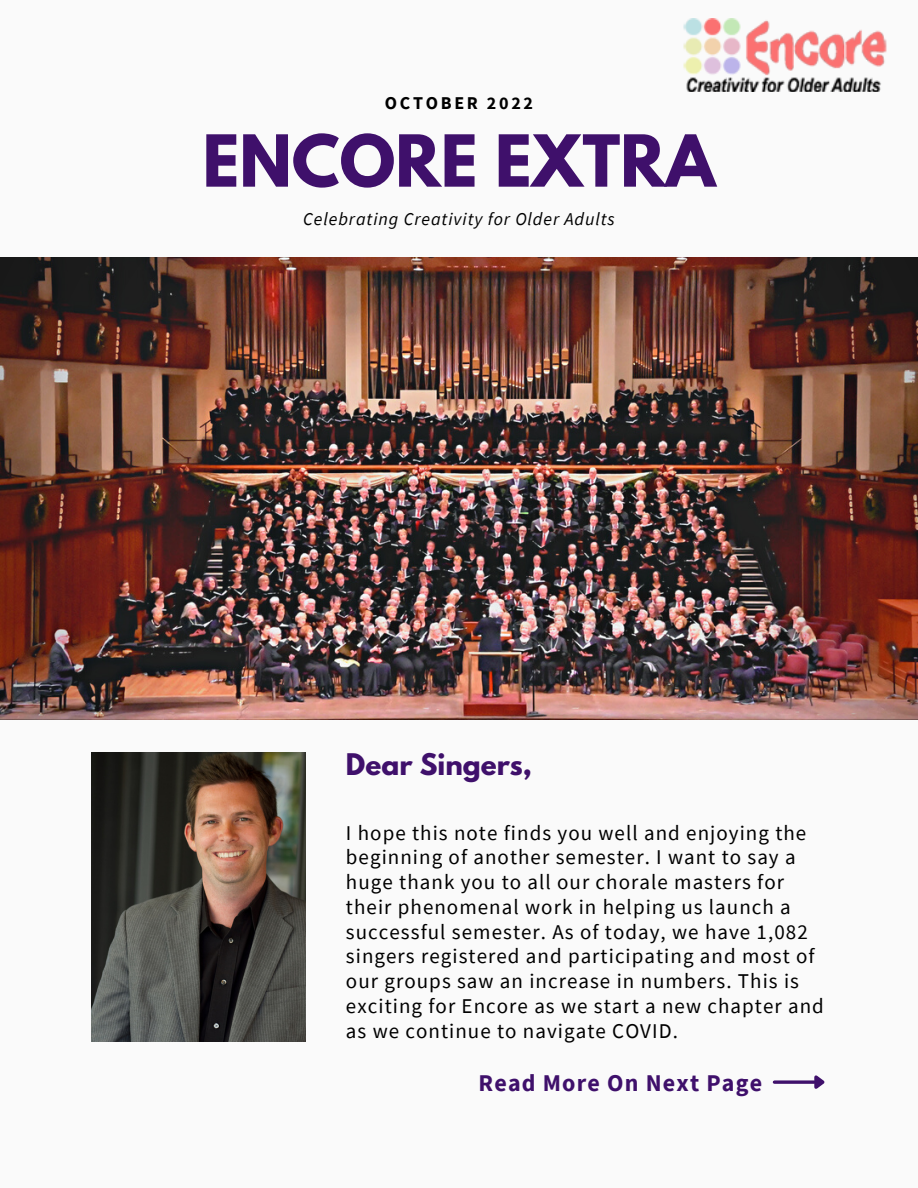
<style>
.page{position:relative;width:918px;height:1188px;background:#fafafa}
.page>*{position:absolute;margin:0;border:0;box-sizing:border-box;transform-origin:0 0}
.t1{font:700 63.45px "League Spartan";color:#3f106b}
.t2{font:700 26.4px "League Spartan";color:#3f106b}
.t3{font:700 24px "Source Sans Pro";letter-spacing:.05em;color:#3f106b}
.t4{font:21px/24.8px "Source Sans Pro";letter-spacing:.05em;color:#000}
.t5{font:italic 18px "Source Sans Pro";letter-spacing:.05em;color:#000}
.t6{font:700 18px "Source Sans Pro";letter-spacing:.15em;color:#000}
</style>
<div class="page">
<img style="left:683px;top:19px;width:204px;height:73px">
<img style="left:0;top:257px;width:918px;height:463px">
<img style="left:92px;top:752px;width:214px;height:290px">
<svg style="left:774px;top:1080px;width:37px;height:4px"></svg>
<svg style="left:811px;top:1075px;width:14px;height:14px"></svg>
<p class="t6" style="left:385px;top:92px;width:150px">OCTOBER 2022</p>
<h1 class="t1" style="left:203px;top:130px;width:514px">ENCORE EXTRA</h1>
<p class="t5" style="left:303px;top:207px;width:313px">Celebrating Creativity for Older Adults</p>
<p class="t2" style="left:346px;top:751px;width:188px">Dear Singers,</p>
<p class="t4" style="left:346px;top:820px;width:479px">I hope this note finds you well and enjoying the beginning of another semester. I want to say a huge thank you to all our chorale masters for their phenomenal work in helping us launch a successful semester. As of today, we have 1,082 singers registered and participating and most of our groups saw an increase in numbers. This is exciting for Encore as we start a new chapter and as we continue to navigate COVID.</p>
<p class="t3" style="left:479px;top:1067px;width:285px">Read More On Next Page</p>
</div>
